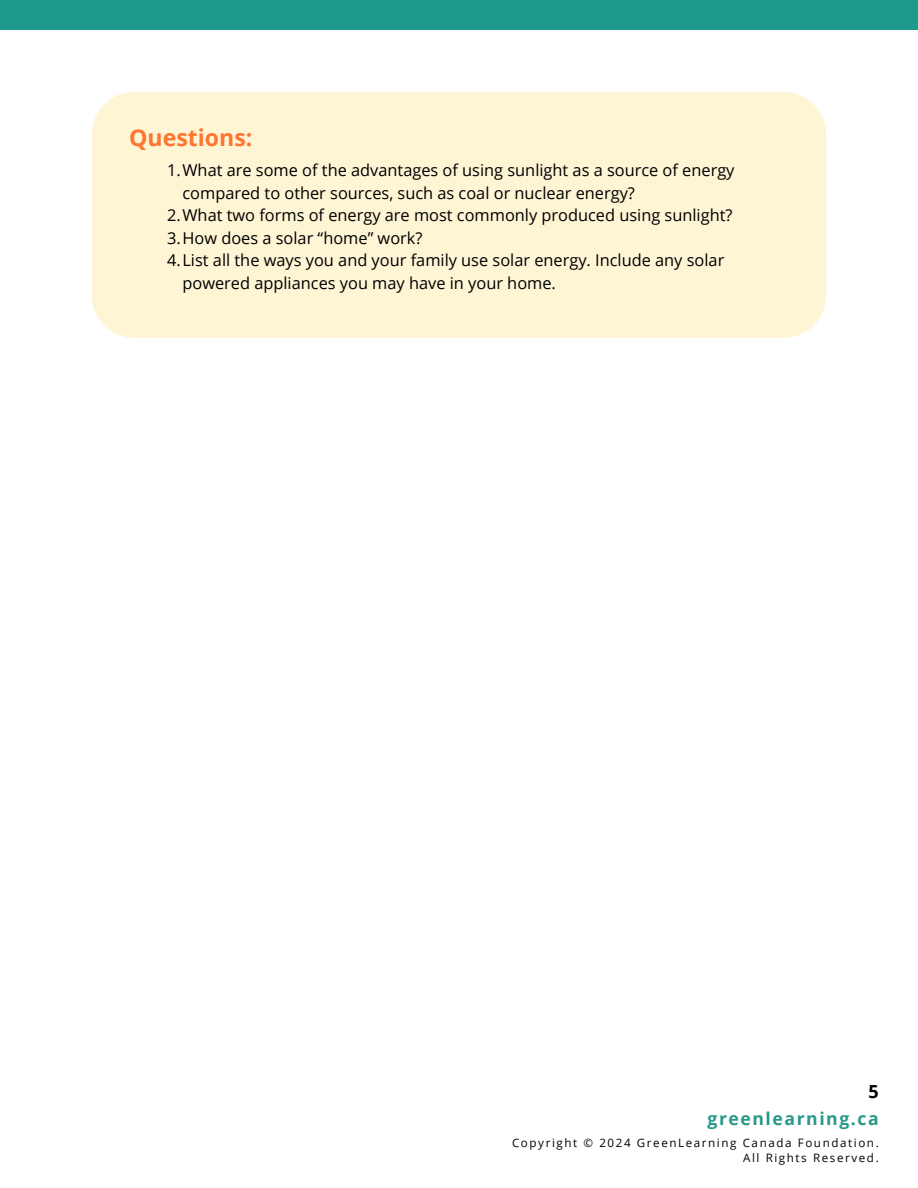
<style>
.page{position:relative;width:918px;height:1188px;background:#fff}
.page>*{position:absolute;margin:0;border:0;box-sizing:border-box;transform-origin:0 0}
.t1{font:700 23.1px "Open Sans";color:#ff7531}
.t2{font:700 18px "Open Sans";color:#000}
.t3{font:700 17.55px "Open Sans";letter-spacing:.09em;color:#279989}
.t4{font:16.35px/22.5px "Open Sans";color:#000}
.t5{font:11.55px "Open Sans";letter-spacing:.14em;color:#000}
</style>
<div class="page">
<div style="left:0;top:0;width:918px;height:29px;background:#1e9a8d"></div>
<div style="left:92px;top:92px;width:734px;height:246px;background:#fef5d5"></div>
<p class="t1" style="left:129px;top:121px;width:125px">Questions:</p>
<p class="t4" style="left:183px;top:159px;width:554px;text-indent:-15px">1.What are some of the advantages of using sunlight as a source of energy compared to other sources, such as coal or nuclear energy?</p>
<h2 class="t4" style="left:167px;top:204px;width:567px">2.What two forms of energy are most commonly produced using sunlight?</h2>
<p class="t4" style="left:167px;top:226px;width:257px">3.How does a solar “home” work?</p>
<p class="t4" style="left:183px;top:249px;width:543px;text-indent:-15px">4.List all the ways you and your family use solar energy. Include any solar powered appliances you may have in your home.</p>
<p class="t2" style="left:868px;top:1078px;width:12px">5</p>
<p class="t5" style="left:512px;top:1134px;width:368px">Copyright © 2024 GreenLearning Canada Foundation.</p>
<p class="t5" style="left:743px;top:1150px;width:137px">All Rights Reserved.</p>
<h1 class="t3" style="left:708px;top:1106px;width:173px">greenlearning.ca</h1>
</div>
